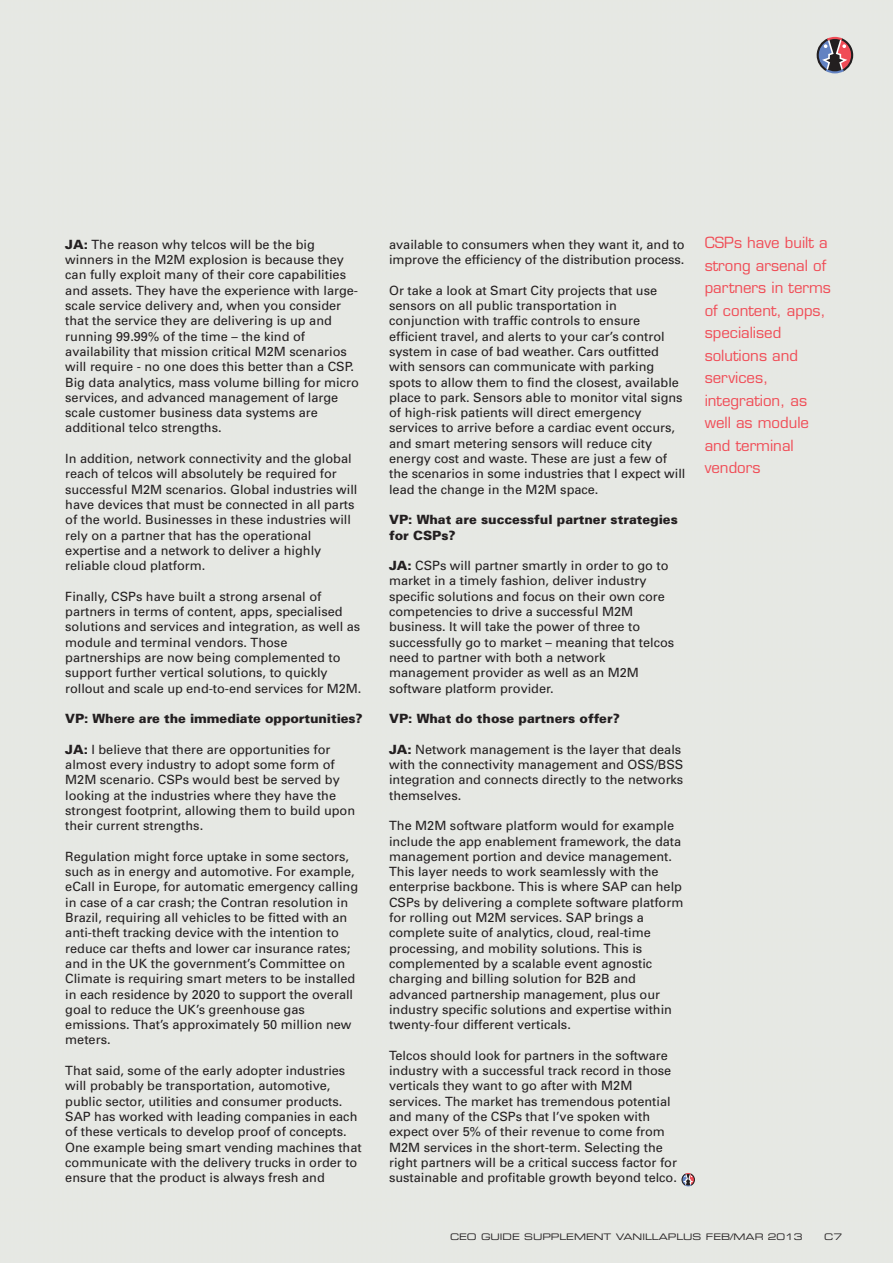
<style>
.page{position:relative;width:893px;height:1263px;background:#fff}
.page>*{position:absolute;margin:0;border:0;box-sizing:border-box;transform-origin:0 0}
.t1{font:15px/22.5px "Eurostile";color:#f04c56}
.t2{font:12.75px/15.3px "Univers";color:#231f20}
.t3{font:900 12.75px/15.3px "Univers";color:#231f20}
.t4{font:9px "Eurostile Extended Two";color:#231f20}
.s1{font-weight:900}
</style>
<div class="page">
<svg style="left:682px;top:1173px;width:13px;height:14px"></svg>
<svg style="left:817px;top:36px;width:37px;height:38px"></svg>
<p class="t2" style="left:65px;top:238px;width:295px"><span class="s1">JA:</span> The reason why telcos will be the big winners in the M2M explosion is because they can fully exploit many of their core capabilities and assets. They have the experience with large&shy;scale service delivery and, when you consider that the service they are delivering is up and running 99.99% of the time – the kind of availability that mission critical M2M scenarios will require - no one does this better than a CSP.<br>Big data analytics, mass volume billing for micro services, and advanced management of large scale customer business data systems are additional telco strengths.</p>
<p class="t2" style="left:65px;top:452px;width:294px">In addition, network connectivity and the global reach of telcos will absolutely be required for successful M2M scenarios. Global industries will have devices that must be connected in all parts of the world. Businesses in these industries will rely on a partner that has the operational expertise and a network to deliver a highly reliable cloud platform.</p>
<p class="t2" style="left:65px;top:590px;width:298px">Finally, CSPs have built a strong arsenal of partners in terms of content, apps, specialised solutions and services and integration, as well as module and terminal vendors. Those partnerships are now being complemented to support further vertical solutions, to quickly rollout and scale up end-to-end services for M2M.</p>
<p class="t3" style="left:65px;top:712px;width:299px">VP: Where are the immediate opportunities?</p>
<p class="t2" style="left:65px;top:743px;width:291px"><span class="s1">JA:</span> I believe that there are opportunities for almost every industry to adopt some form of M2M scenario. CSPs would best be served by looking at the industries where they have the strongest footprint, allowing them to build upon their current strengths.</p>
<p class="t2" style="left:65px;top:850px;width:294px">Regulation might force uptake in some sectors, such as in energy and automotive. For example, eCall in Europe, for automatic emergency calling in case of a car crash; the Contran resolution in Brazil, requiring all vehicles to be fitted with an anti-theft tracking device with the intention to reduce car thefts and lower car insurance rates; and in the UK the government’s Committee on Climate is requiring smart meters to be installed in each residence by 2020 to support the overall goal to reduce the UK’s greenhouse gas emissions. That’s approximately 50 million new meters.</p>
<p class="t2" style="left:65px;top:1064px;width:298px">That said, some of the early adopter industries will probably be transportation, automotive, public sector, utilities and consumer products.<br>SAP has worked with leading companies in each of these verticals to develop proof of concepts.<br>One example being smart vending machines that communicate with the delivery trucks in order to ensure that the product is always fresh and</p>
<p class="t2" style="left:389px;top:238px;width:297px">available to consumers when they want it, and to improve the efficiency of the distribution process.</p>
<p class="t2" style="left:389px;top:284px;width:298px">Or take a look at Smart City projects that use sensors on all public transportation in conjunction with traffic controls to ensure efficient travel, and alerts to your car’s control system in case of bad weather. Cars outfitted with sensors can communicate with parking spots to allow them to find the closest, available place to park. Sensors able to monitor vital signs of high-risk patients will direct emergency services to arrive before a cardiac event occurs, and smart metering sensors will reduce city energy cost and waste. These are just a few of the scenarios in some industries that I expect will lead the change in the M2M space.</p>
<p class="t3" style="left:389px;top:513px;width:290px">VP: What are successful partner strategies for CSPs?</p>
<p class="t2" style="left:389px;top:559px;width:287px"><span class="s1">JA:</span> CSPs will partner smartly in order to go to market in a timely fashion, deliver industry specific solutions and focus on their own core competencies to drive a successful M2M business. It will take the power of three to successfully go to market – meaning that telcos need to partner with both a network management provider as well as an M2M software platform provider.</p>
<p class="t3" style="left:389px;top:712px;width:232px">VP: What do those partners offer?</p>
<p class="t2" style="left:389px;top:743px;width:296px"><span class="s1">JA:</span> Network management is the layer that deals with the connectivity management and OSS/BSS integration and connects directly to the networks themselves.</p>
<p class="t2" style="left:389px;top:819px;width:296px">The M2M software platform would for example include the app enablement framework, the data management portion and device management.<br>This layer needs to work seamlessly with the enterprise backbone. This is where SAP can help CSPs by delivering a complete software platform for rolling out M2M services. SAP brings a complete suite of analytics, cloud, real-time processing, and mobility solutions. This is complemented by a scalable event agnostic charging and billing solution for B2B and advanced partnership management, plus our industry specific solutions and expertise within twenty-four different verticals.</p>
<p class="t2" style="left:389px;top:1049px;width:289px">Telcos should look for partners in the software industry with a successful track record in those verticals they want to go after with M2M services. The market has tremendous potential and many of the CSPs that I’ve spoken with expect over 5% of their revenue to come from M2M services in the short-term. Selecting the right partners will be a critical success factor for sustainable and profitable growth beyond telco.</p>
<p class="t1" style="left:705px;top:233px;width:128px">CSPs have built a strong arsenal of partners in terms of content, apps, specialised solutions and services, integration, as well as module and terminal vendors</p>
<p class="t4" style="left:450px;top:1233px;width:354px">CEO GUIDE SUPPLEMENT VANILLAPLUS FEB/MAR 2013</p>
<p class="t4" style="left:824px;top:1233px;width:19px">C7</p>
</div>
